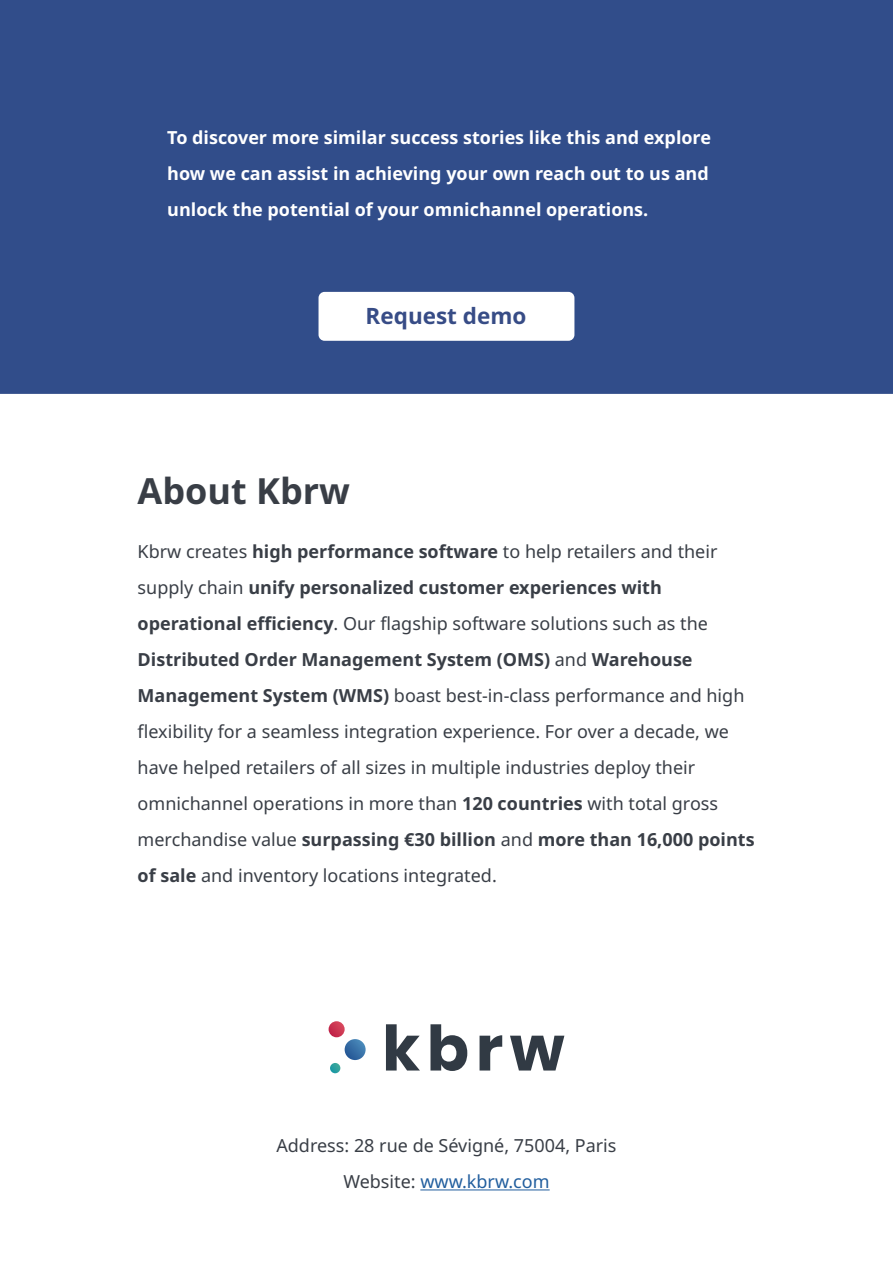
<style>
.page{position:relative;width:893px;height:1263px;background:#fff}
.page>*{position:absolute;margin:0;border:0;box-sizing:border-box;transform-origin:0 0}
.t1{font:700 36px "Noto Sans";color:#393e46}
.t2{font:700 22.5px "Noto Sans";color:#374c86}
.t3{font:18px/36px "Noto Sans";color:#393e46}
.t4{font:700 18px/36px "Noto Sans";color:#fff}
.s1{font-weight:700}
.s2{color:#215e9e}
</style>
<div class="page">
<svg style="left:386px;top:1024px;width:34px;height:46px"></svg>
<svg style="left:430px;top:1024px;width:37px;height:47px"></svg>
<svg style="left:480px;top:1035px;width:22px;height:35px"></svg>
<svg style="left:510px;top:1036px;width:54px;height:34px"></svg>
<svg style="left:330px;top:1063px;width:10px;height:10px"></svg>
<svg style="left:329px;top:1021px;width:16px;height:16px"></svg>
<svg style="left:345px;top:1039px;width:21px;height:21px"></svg>
<hr style="left:420px;top:1189px;width:130px;height:1px;background:#215e9e">
<div style="left:0;top:0;width:893px;height:394px;background:#314d8a"></div>
<div style="left:319px;top:292px;width:255px;height:49px;background:#fff;border-radius:6px"></div>
<p class="t4" style="left:167px;top:120px;width:545px">To discover more similar success stories like this and explore how we can assist in achieving your own reach out to us and unlock the potential of your omnichannel operations.</p>
<p class="t2" style="left:366px;top:300px;width:162px">Request demo</p>
<h1 class="t1" style="left:138px;top:466px;width:214px">About Kbrw</h1>
<p class="t3" style="left:138px;top:534px;width:618px">Kbrw creates <span class="s1">high performance software</span> to help retailers and their supply chain <span class="s1">unify personalized customer experiences with operational efficiency</span>. Our flagship software solutions such as the <span class="s1">Distributed Order Management System (OMS)</span> and <span class="s1">Warehouse Management System (WMS)</span> boast best-in-class performance and high flexibility for a seamless integration experience. For over a decade, we have helped retailers of all sizes in multiple industries deploy their omnichannel operations in more than <span class="s1">120 countries</span> with total gross merchandise value <span class="s1">surpassing €30 billion</span> and <span class="s1">more than 16,000 points of sale</span> and inventory locations integrated.</p>
<p class="t3" style="left:276px;top:1128px;width:342px;text-align:center">Address: 28 rue de Sévigné, 75004, Paris<br>Website: <span class="s2">www.kbrw.com</span></p>
</div>
